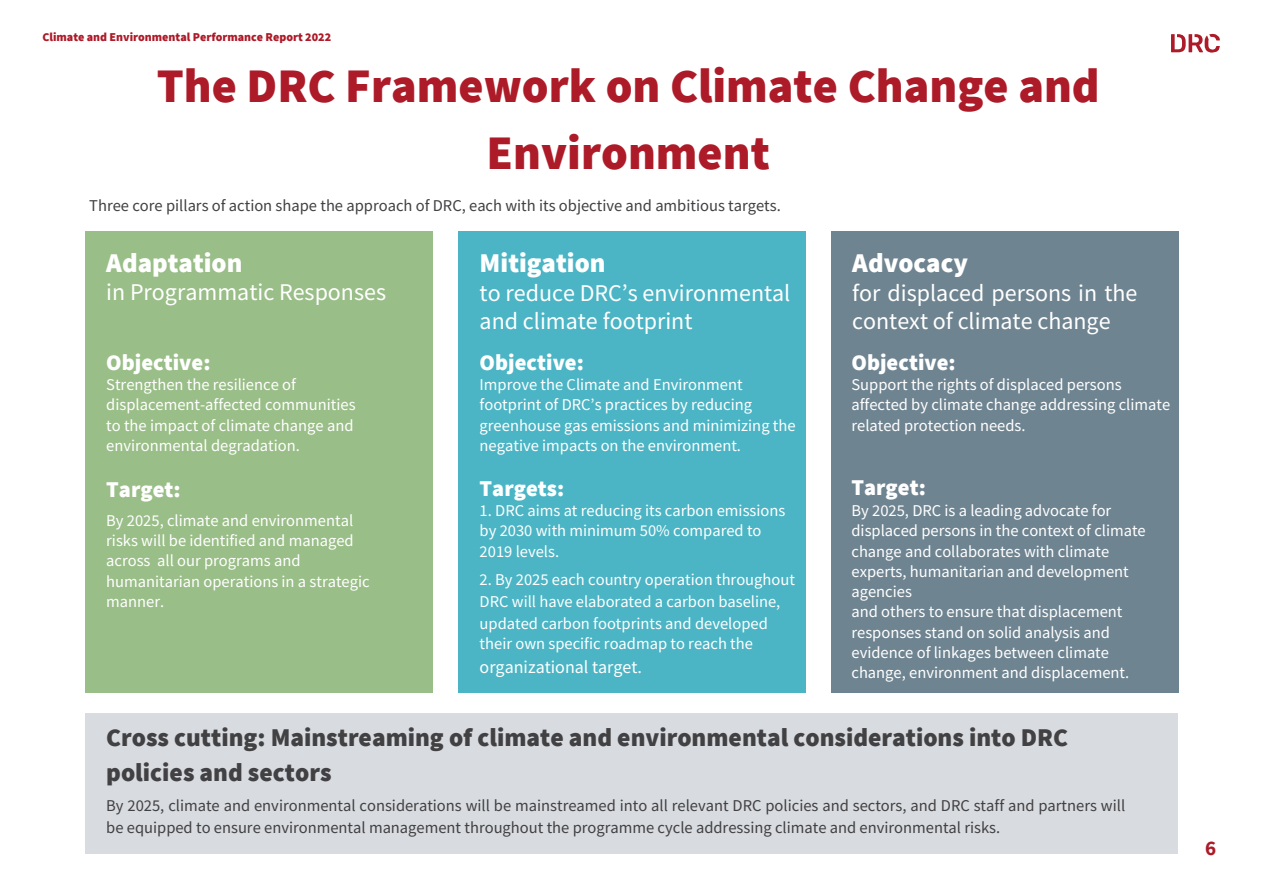
<style>
.page{position:relative;width:1263px;height:894px;background:#fff}
.page>*{position:absolute;margin:0;border:0;box-sizing:border-box;transform-origin:0 0}
.t1{font:900 48px/66.3px "Source Sans Pro";color:#ad1a28;text-align:center}
.t2{font:900 27px "Source Sans Pro";color:#fff}
.t3{font:900 25.5px/34.8px "Source Sans Pro";color:#414042}
.t4{font:24px/28px "Source Sans Pro";color:#fff}
.t5{font:900 22.5px "Source Sans Pro";color:#fff}
.t6{font:700 21px "Source Sans Pro";color:#ad1a28}
.t7{font:18px "Source Sans Pro";color:#fff}
.t8{font:16.5px/20.2px "Source Sans Pro";color:#fff}
.t9{font:16.5px/22.5px "Source Sans Pro";color:#414042}
.t10{font:900 12px "Source Sans Pro";color:#ad1a28}
</style>
<div class="page">
<div style="left:85px;top:231px;width:347px;height:461px;background:#9abe88"></div>
<div style="left:458px;top:231px;width:347px;height:461px;background:#4bb5c5"></div>
<div style="left:85px;top:712px;width:1092px;height:140px;background:#d8dbdf"></div>
<div style="left:831px;top:231px;width:347px;height:461px;background:#6f8491"></div>
<svg style="left:1171px;top:34px;width:49px;height:19px"></svg>
<p class="t10" style="left:42px;top:29px;width:290px">Climate and Environmental Performance Report 2022</p>
<p class="t1" style="left:157px;top:52px;width:944px">The DRC Framework on Climate Change and<br>Environment</p>
<p class="t9" style="left:89px;top:193px;width:693px">Three core pillars of action shape the approach of DRC, each with its objective and ambitious targets.</p>
<p class="t2" style="left:106px;top:245px;width:138px">Adaptation</p>
<p class="t2" style="left:480px;top:245px;width:127px">Mitigation</p>
<p class="t2" style="left:852px;top:245px;width:117px">Advocacy</p>
<p class="t4" style="left:106px;top:278px;width:281px">in Programmatic Responses</p>
<p class="t4" style="left:480px;top:278px;width:312px">to reduce DRC’s environmental and climate footprint</p>
<p class="t4" style="left:852px;top:278px;width:287px">for displaced persons in the context of climate change</p>
<p class="t5" style="left:106px;top:348px;width:106px">Objective:</p>
<p class="t8" style="left:106px;top:374px;width:251px">Strengthen the resilience of displacement-affected communities to the impact of climate change and environmental degradation.</p>
<p class="t5" style="left:106px;top:474px;width:76px">Target:</p>
<p class="t8" style="left:106px;top:509px;width:265px">By 2025, climate and environmental risks will be identified and managed across all our programs and humanitarian operations in a strategic manner.</p>
<p class="t5" style="left:480px;top:348px;width:106px">Objective:</p>
<p class="t5" style="left:851px;top:348px;width:106px">Objective:</p>
<p class="t8" style="left:480px;top:374px;width:318px">Improve the Climate and Environment footprint of DRC’s practices by reducing greenhouse gas emissions and minimizing the negative impacts on the environment.</p>
<p class="t8" style="left:851px;top:374px;width:320px">Support the rights of displaced persons affected by climate change addressing climate related protection needs.</p>
<p class="t5" style="left:480px;top:474px;width:86px">Targets:</p>
<p class="t5" style="left:851px;top:473px;width:76px">Target:</p>
<p class="t8" style="left:480px;top:500px;width:307px">1. DRC aims at reducing its carbon emissions</p>
<p class="t8" style="left:480px;top:520px;width:283px">by 2030 with minimum 50% compared to</p>
<p class="t8" style="left:480px;top:540px;width:81px">2019 levels.</p>
<p class="t8" style="left:480px;top:568px;width:317px">2. By 2025 each country operation throughout</p>
<p class="t8" style="left:480px;top:591px;width:302px">DRC will have elaborated a carbon baseline,</p>
<p class="t8" style="left:480px;top:612px;width:290px">updated carbon footprints and developed</p>
<p class="t8" style="left:480px;top:632px;width:275px">their own specific roadmap to reach the</p>
<p class="t7" style="left:480px;top:654px;width:164px">organizational target.</p>
<p class="t8" style="left:851px;top:500px;width:296px">By 2025, DRC is a leading advocate for displaced persons in the context of climate change and collaborates with climate experts, humanitarian and development agencies</p>
<p class="t8" style="left:851px;top:601px;width:279px">and others to ensure that displacement responses stand on solid analysis and evidence of linkages between climate change, environment and displacement.</p>
<p class="t3" style="left:106px;top:719px;width:963px">Cross cutting: Mainstreaming of climate and environmental considerations into DRC policies and sectors</p>
<p class="t9" style="left:106px;top:793px;width:1020px">By 2025, climate and environmental considerations will be mainstreamed into all relevant DRC policies and sectors, and DRC staff and partners will be equipped to ensure environmental management throughout the programme cycle addressing climate and environmental risks.</p>
<p class="t6" style="left:1205px;top:833px;width:13px">6</p>
</div>
